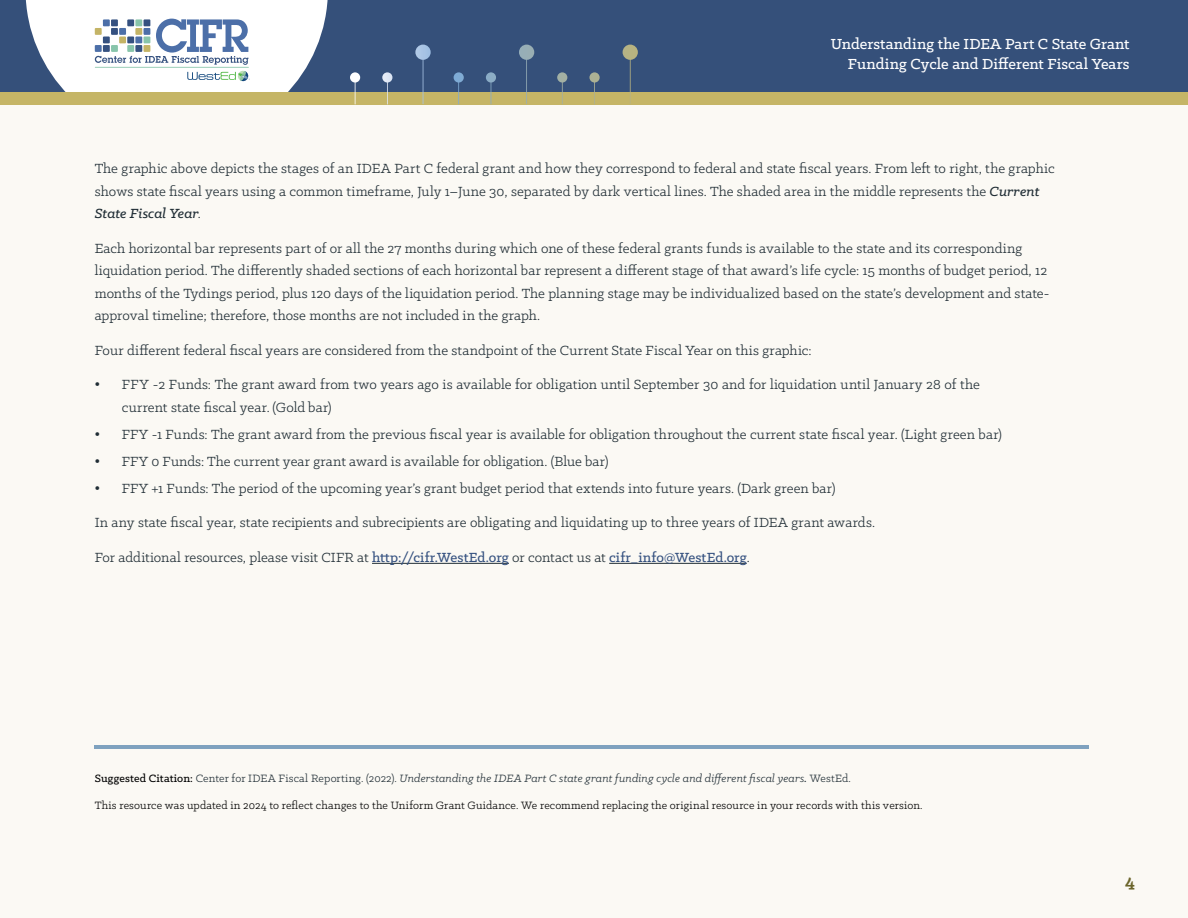
<style>
.page{position:relative;width:1188px;height:918px;background:#fff}
.page>*{position:absolute;margin:0;border:0;box-sizing:border-box;transform-origin:0 0}
.t1{font:700 19.5px "Klinic Slab";color:#6b652b}
.t2{font:500 16.5px/19.5px "Klinic Slab";letter-spacing:.005em;color:#fff;text-align:right}
.t3{font:15px/22.5px "Klinic Slab";letter-spacing:.005em;color:#202d35}
.t4{font:12px "Klinic Slab";letter-spacing:.015em;color:#000}
.t5{font:italic 12px "Klinic Slab";letter-spacing:.01em;color:#202d35}
.s1{font-weight:500;font-style:italic}
.s2{font-family:"Times New Roman"}
.s3{font-weight:500;color:#365280}
.s4{font-weight:500;font-style:normal;color:#000}
.s5{font-style:normal}
.s6{font-weight:500}
</style>
<div class="page">
<div style="left:0;top:104px;width:1188px;height:814px;background:#fbf9f4"></div>
<div style="left:0;top:0;width:1188px;height:92px;background:#365280"></div>
<div style="left:0;top:92px;width:1188px;height:12px;background:#c5b566"></div>
<svg style="left:26px;top:0;width:302px;height:92px;background:#dbe1e9"></svg>
<div style="left:103px;top:19px;width:7px;height:7px;background:#4c6fa8"></div>
<div style="left:111px;top:19px;width:7px;height:7px;background:#355180"></div>
<div style="left:127px;top:19px;width:7px;height:7px;background:#355180"></div>
<div style="left:135px;top:19px;width:7px;height:7px;background:#88c5ab"></div>
<div style="left:144px;top:19px;width:6px;height:7px;background:#355180"></div>
<div style="left:95px;top:28px;width:7px;height:7px;background:#c4b466"></div>
<div style="left:111px;top:28px;width:7px;height:7px;background:#355180"></div>
<div style="left:119px;top:28px;width:7px;height:7px;background:#4c6fa8"></div>
<div style="left:135px;top:28px;width:7px;height:7px;background:#c4b466"></div>
<div style="left:144px;top:28px;width:6px;height:7px;background:#4c6fa8"></div>
<div style="left:103px;top:36px;width:7px;height:7px;background:#355180"></div>
<div style="left:119px;top:36px;width:7px;height:7px;background:#c4b466"></div>
<div style="left:127px;top:36px;width:7px;height:7px;background:#355180"></div>
<div style="left:135px;top:36px;width:7px;height:7px;background:#4c6fa8"></div>
<div style="left:144px;top:36px;width:6px;height:7px;background:#88c5ab"></div>
<div style="left:95px;top:45px;width:7px;height:7px;background:#4c6fa8"></div>
<div style="left:103px;top:45px;width:7px;height:7px;background:#355180"></div>
<div style="left:111px;top:45px;width:7px;height:7px;background:#88c5ab"></div>
<div style="left:127px;top:45px;width:7px;height:7px;background:#88c5ab"></div>
<div style="left:135px;top:45px;width:7px;height:7px;background:#355180"></div>
<div style="left:144px;top:45px;width:6px;height:7px;background:#c4b466"></div>
<svg style="left:350px;top:72px;width:10px;height:11px"></svg>
<svg style="left:454px;top:72px;width:10px;height:11px"></svg>
<svg style="left:557px;top:72px;width:10px;height:11px"></svg>
<svg style="left:382px;top:72px;width:10px;height:11px"></svg>
<svg style="left:486px;top:72px;width:10px;height:11px"></svg>
<svg style="left:589px;top:72px;width:11px;height:11px"></svg>
<svg style="left:415px;top:45px;width:16px;height:15px"></svg>
<div style="left:519px;top:45px;width:15px;height:15px;background:#97aeb6;border-radius:8px"></div>
<div style="left:623px;top:45px;width:15px;height:15px;background:#b7b382;border-radius:8px"></div>
<hr style="left:372px;top:563px;width:137px;height:1px;background:#202d35">
<hr style="left:609px;top:563px;width:138px;height:1px;background:#202d35">
<hr style="left:95px;top:745px;width:994px;height:3px;background:#7fa2bf">
<p class="t2" style="left:831px;top:34px;width:300px">Understanding the IDEA Part C State Grant<br>Funding Cycle and Different Fiscal Years</p>
<p class="t3" style="left:95px;top:157px;width:961px">The graphic above depicts the stages of an IDEA Part C federal grant and how they correspond to federal and state fiscal years. From left to right, the graphic shows state fiscal years using a common timeframe, July 1–June 30, separated by dark vertical lines. The shaded area in the middle represents the <span class="s1">Current<br>State Fiscal Year</span>.</p>
<p class="t3" style="left:95px;top:237px;width:956px">Each horizontal bar represents part of or all the 27 months during which one of these federal grants funds is available to the state and its corresponding liquidation period. The differently shaded sections of each horizontal bar represent a different stage of that award’s life cycle: 15 months of budget period, 12 months of the Tydings period, plus 120 days of the liquidation period. The planning stage may be individualized based on the state’s development and state&shy;approval timeline; therefore, those months are not included in the graph.</p>
<p class="t3" style="left:95px;top:339px;width:718px">Four different federal fiscal years are considered from the standpoint of the Current State Fiscal Year on this graphic:</p>
<p class="t3" style="left:122px;top:373px;width:860px;text-indent:-27px"><span class="s2">•</span> FFY -2 Funds: The grant award from two years ago is available for obligation until September 30 and for liquidation until January 28 of the current state fiscal year. (Gold bar)</p>
<p class="t3" style="left:95px;top:423px;width:909px"><span class="s2">•</span> FFY -1 Funds: The grant award from the previous fiscal year is available for obligation throughout the current state fiscal year. (Light green bar)</p>
<p class="t3" style="left:95px;top:450px;width:515px"><span class="s2">•</span> FFY 0 Funds: The current year grant award is available for obligation. (Blue bar)</p>
<p class="t3" style="left:95px;top:477px;width:742px"><span class="s2">•</span> FFY +1 Funds: The period of the upcoming year’s grant budget period that extends into future years. (Dark green bar)</p>
<p class="t3" style="left:95px;top:511px;width:782px">In any state fiscal year, state recipients and subrecipients are obligating and liquidating up to three years of IDEA grant awards.</p>
<p class="t3" style="left:95px;top:546px;width:656px">For additional resources, please visit CIFR at <span class="s3">http://cifr.WestEd.org</span> or contact us at <span class="s3">cifr_info@WestEd.org</span>.</p>
<p class="t5" style="left:95px;top:770px;width:758px"><span class="s4">Suggested Citation:</span> <span class="s5">Center for IDEA Fiscal Reporting. (2022).</span> Understanding the IDEA Part C state grant funding cycle and different fiscal years<span class="s6">.</span> <span class="s5">WestEd.</span></p>
<p class="t4" style="left:95px;top:797px;width:829px">This resource was updated in 2024 to reflect changes to the Uniform Grant Guidance. We recommend replacing the original resource in your records with this version.</p>
<h1 class="t1" style="left:1125px;top:868px;width:11px">4</h1>
</div>
